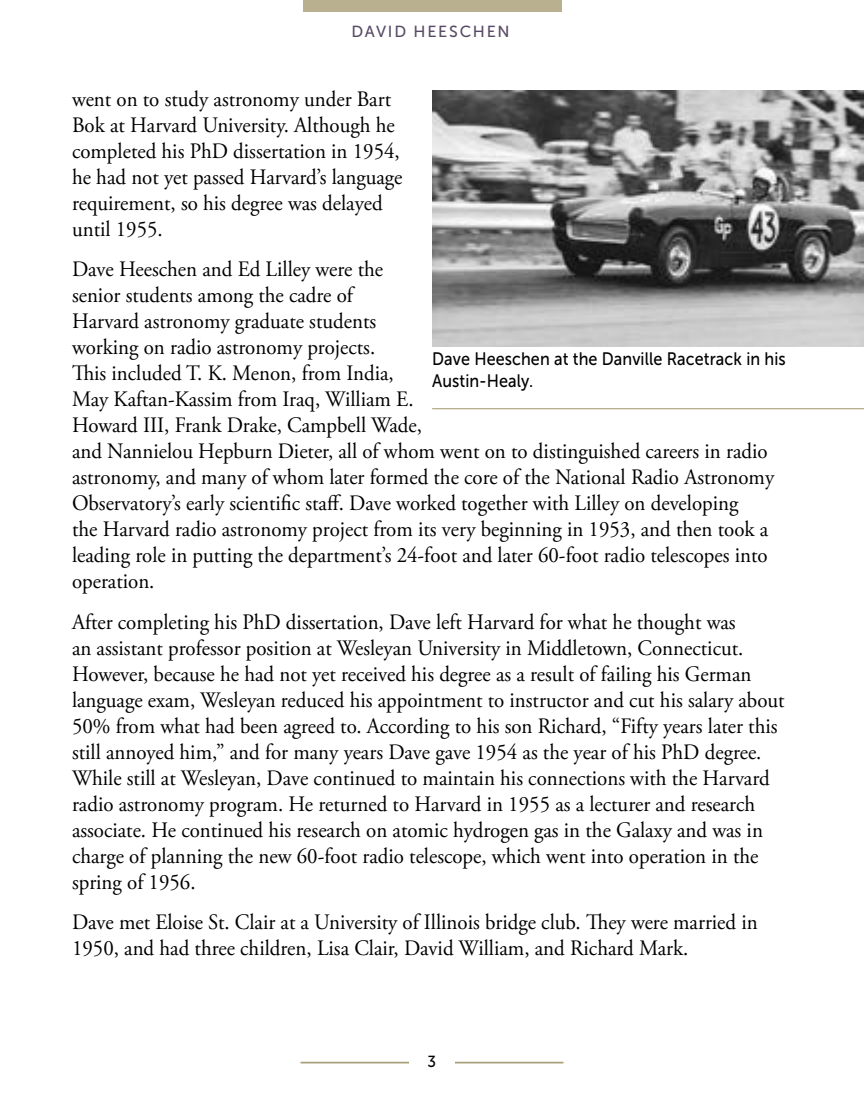
<style>
.page{position:relative;width:864px;height:1098px;background:#fff}
.page>*{position:absolute;margin:0;border:0;box-sizing:border-box;transform-origin:0 0}
.t1{font:22px/26px "Adobe Garamond Pro";color:#000001;scale:.95 1}
.t2{font:18px/22px "Museo Sans 500";letter-spacing:.005em;color:#000001;scale:.9 1}
.t3{font:16px "Museo Sans 500";letter-spacing:.11em;color:#584a65}
.t4{font:16px "Museo Sans 500";color:#000001;scale:.95 1}
</style>
<div class="page">
<hr style="left:301px;top:1062px;width:262px;height:1px;background:#a09569">
<hr style="left:301px;top:1063px;width:262px;height:1px;background:#a09569">
<div style="left:409px;top:1055px;width:45px;height:27px;background:#fff"></div>
<div style="left:303px;top:0;width:258px;height:12px;background:#b9b08f"></div>
<hr style="left:432px;top:408px;width:432px;height:1px;background:#a09569">
<img style="left:432px;top:90px;width:432px;height:256px">
<p class="t3" style="left:351px;top:23px;width:160px">DAVID HEESCHEN</p>
<p class="t1" style="left:72px;top:87px;width:349px">went on to study astronomy under Bart Bok at Harvard University. Although he completed his PhD dissertation in 1954, he had not yet passed Harvard’s language requirement, so his degree was delayed until 1955.</p>
<p class="t1" style="left:72px;top:257px;width:741px">Dave Heeschen and Ed Lilley were the<br>senior students among the cadre of<br>Harvard astronomy graduate students<br>working on radio astronomy projects.<br>This included T. K. Menon, from India,<br>May Kaftan-Kassim from Iraq, William E.<br>Howard III, Frank Drake, Campbell Wade,<br>and Nannielou Hepburn Dieter, all of whom went on to distinguished careers in radio astronomy, and many of whom later formed the core of the National Radio Astronomy Observatory’s early scientific staff. Dave worked together with Lilley on developing<br>the Harvard radio astronomy project from its very beginning in 1953, and then took a leading role in putting the department’s 24-foot and later 60-foot radio telescopes into operation.</p>
<p class="t1" style="left:72px;top:610px;width:752px">After completing his PhD dissertation, Dave left Harvard for what he thought was<br>an assistant professor position at Wesleyan University in Middletown, Connecticut.<br>However, because he had not yet received his degree as a result of failing his German language exam, Wesleyan reduced his appointment to instructor and cut his salary about 50% from what had been agreed to. According to his son Richard, “Fifty years later this still annoyed him,” and for many years Dave gave 1954 as the year of his PhD degree.<br>While still at Wesleyan, Dave continued to maintain his connections with the Harvard radio astronomy program. He returned to Harvard in 1955 as a lecturer and research associate. He continued his research on atomic hydrogen gas in the Galaxy and was in charge of planning the new 60-foot radio telescope, which went into operation in the spring of 1956.</p>
<p class="t1" style="left:72px;top:910px;width:723px">Dave met Eloise St. Clair at a University of Illinois bridge club. They were married in<br>1950, and had three children, Lisa Clair, David William, and Richard Mark.</p>
<p class="t2" style="left:432px;top:348px;width:395px">Dave Heeschen at the Danville Racetrack in his<br>Austin-Healy.</p>
<p class="t4" style="left:427px;top:1052px;width:11px">3</p>
</div>
